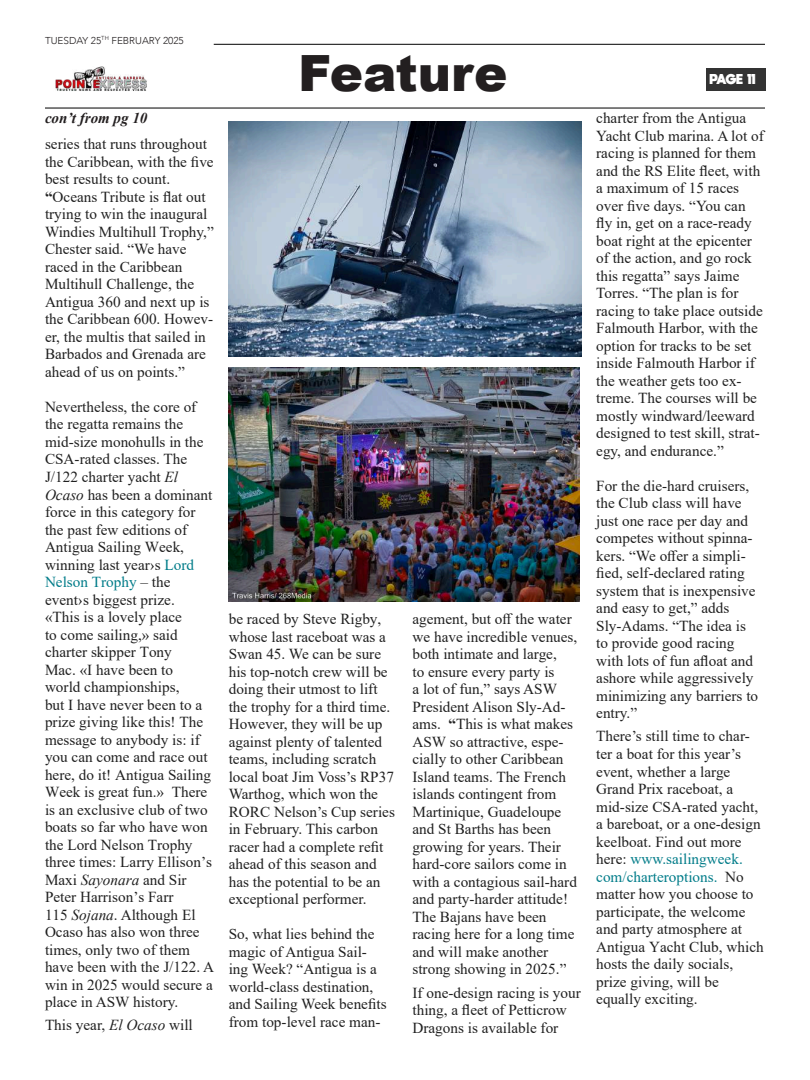
<style>
.page{position:relative;width:810px;height:1080px;background:#fff}
.page>*{position:absolute;margin:0;border:0;box-sizing:border-box;transform-origin:0 0}
.t1{font:900 50px "Arial";color:#231f20}
.t2{font:15.25px/17.5px "Times New Roman";color:#202020}
.t3{font:italic 700 15px "Times New Roman";color:#231f20}
.t4{font:300 10px "Avenir";color:#231f20}
.t5{font:800 10px "moon get";letter-spacing:-.055em;color:#fff}
.s1{font-weight:700}
.s2{font-style:italic}
.s3{color:#007c89}
</style>
<div class="page">
<hr style="left:45px;top:107px;width:720px;height:2px;background:#333">
<hr style="left:214px;top:44px;width:551px;height:1px;background:#333">
<div style="left:706px;top:68px;width:60px;height:23px;background:#333"></div>
<img style="left:55px;top:66px;width:92px;height:25px">
<img style="left:228px;top:121px;width:353px;height:236px">
<img style="left:229px;top:367px;width:351px;height:234px">
<p class="t4" style="left:45px;top:34px;width:140px">TUESDAY 25<sup>TH</sup> FEBRUARY 2025</p>
<p class="t3" style="left:45px;top:107px;width:104px">con’t from pg 10</p>
<p class="t2" style="left:45px;top:135px;width:170px">series that runs throughout the Caribbean, with the five best results to count. <span class="s1">“</span>Oceans Tribute is flat out trying to win the inaugural<br>Windies Multihull Trophy,”<br>Chester said. “We have raced in the Caribbean<br>Multihull Challenge, the<br>Antigua 360 and next up is the Caribbean 600. Howev&shy;er, the multis that sailed in<br>Barbados and Grenada are ahead of us on points.”</p>
<p class="t2" style="left:45px;top:398px;width:171px">Nevertheless, the core of the regatta remains the mid-size monohulls in the<br>CSA-rated classes. The<br>J/122 charter yacht <span class="s2">El<br>Ocaso</span> has been a dominant force in this category for the past few editions of<br>Antigua Sailing Week, winning last year›s <span class="s3">Lord<br>Nelson Trophy</span> – the event›s biggest prize.<br>«This is a lovely place<br>to come sailing,» said charter skipper Tony<br>Mac. «I have been to<br>world championships,<br>but I have never been to a prize giving like this! The message to anybody is: if you can come and race out here, do it! Antigua Sailing<br>Week is great fun.» There is an exclusive club of two boats so far who have won the Lord Nelson Trophy three times: Larry Ellison’s<br>Maxi <span class="s2">Sayonara</span> and Sir<br>Peter Harrison’s Farr<br>115 <span class="s2">Sojana</span>. Although El<br>Ocaso has also won three times, only two of them have been with the J/122. A win in 2025 would secure a place in ASW history.</p>
<p class="t2" style="left:45px;top:1016px;width:149px">This year, <span class="s2">El Ocaso</span> will</p>
<h1 class="t1" style="left:298px;top:37px;width:211px">Feature</h1>
<p class="t2" style="left:229px;top:610px;width:168px">be raced by Steve Rigby, whose last raceboat was a<br>Swan 45. We can be sure his top-notch crew will be doing their utmost to lift the trophy for a third time.<br>However, they will be up against plenty of talented teams, including scratch local boat Jim Voss’s RP37<br>Warthog, which won the<br>RORC Nelson’s Cup series in February. This carbon racer had a complete refit ahead of this season and has the potential to be an exceptional performer.</p>
<p class="t2" style="left:229px;top:925px;width:159px">So, what lies behind the magic of Antigua Sail&shy;ing Week? “Antigua is a world-class destination, and Sailing Week benefits from top-level race man-</p>
<p class="t2" style="left:412px;top:610px;width:166px">agement, but off the water we have incredible venues, both intimate and large,<br>to ensure every party is<br>a lot of fun,” says ASW<br>President Alison Sly-Ad&shy;ams. <span class="s1">“</span>This is what makes<br>ASW so attractive, espe&shy;cially to other Caribbean<br>Island teams. The French islands contingent from<br>Martinique, Guadeloupe and St Barths has been growing for years. Their hard-core sailors come in with a contagious sail-hard and party-harder attitude!<br>The Bajans have been racing here for a long time and will make another strong showing in 2025.”</p>
<p class="t2" style="left:412px;top:983px;width:170px">If one-design racing is your thing, a fleet of Petticrow<br>Dragons is available for</p>
<p class="t5" style="left:710px;top:72px;width:47px">PAGE 11</p>
<p class="t2" style="left:596px;top:109px;width:169px">charter from the Antigua<br>Yacht Club marina. A lot of racing is planned for them and the RS Elite fleet, with a maximum of 15 races over five days. “You can fly in, get on a race-ready boat right at the epicenter of the action, and go rock this regatta” says Jaime<br>Torres. “The plan is for racing to take place outside<br>Falmouth Harbor, with the option for tracks to be set inside Falmouth Harbor if the weather gets too ex&shy;treme. The courses will be mostly windward/leeward designed to test skill, strat&shy;egy, and endurance.”</p>
<p class="t2" style="left:596px;top:476px;width:163px">For the die-hard cruisers, the Club class will have just one race per day and competes without spinna&shy;kers. “We offer a simpli&shy;fied, self-declared rating system that is inexpensive and easy to get,” adds<br>Sly-Adams. “The idea is to provide good racing with lots of fun afloat and ashore while aggressively minimizing any barriers to entry.”</p>
<p class="t2" style="left:596px;top:727px;width:169px">There’s still time to char&shy;ter a boat for this year’s event, whether a large<br>Grand Prix raceboat, a mid-size CSA-rated yacht, a bareboat, or a one-design keelboat. Find out more here: <span class="s3">www.sailingweek. com/charteroptions.</span> No matter how you choose to participate, the welcome and party atmosphere at<br>Antigua Yacht Club, which hosts the daily socials, prize giving, will be equally exciting.</p>
</div>
